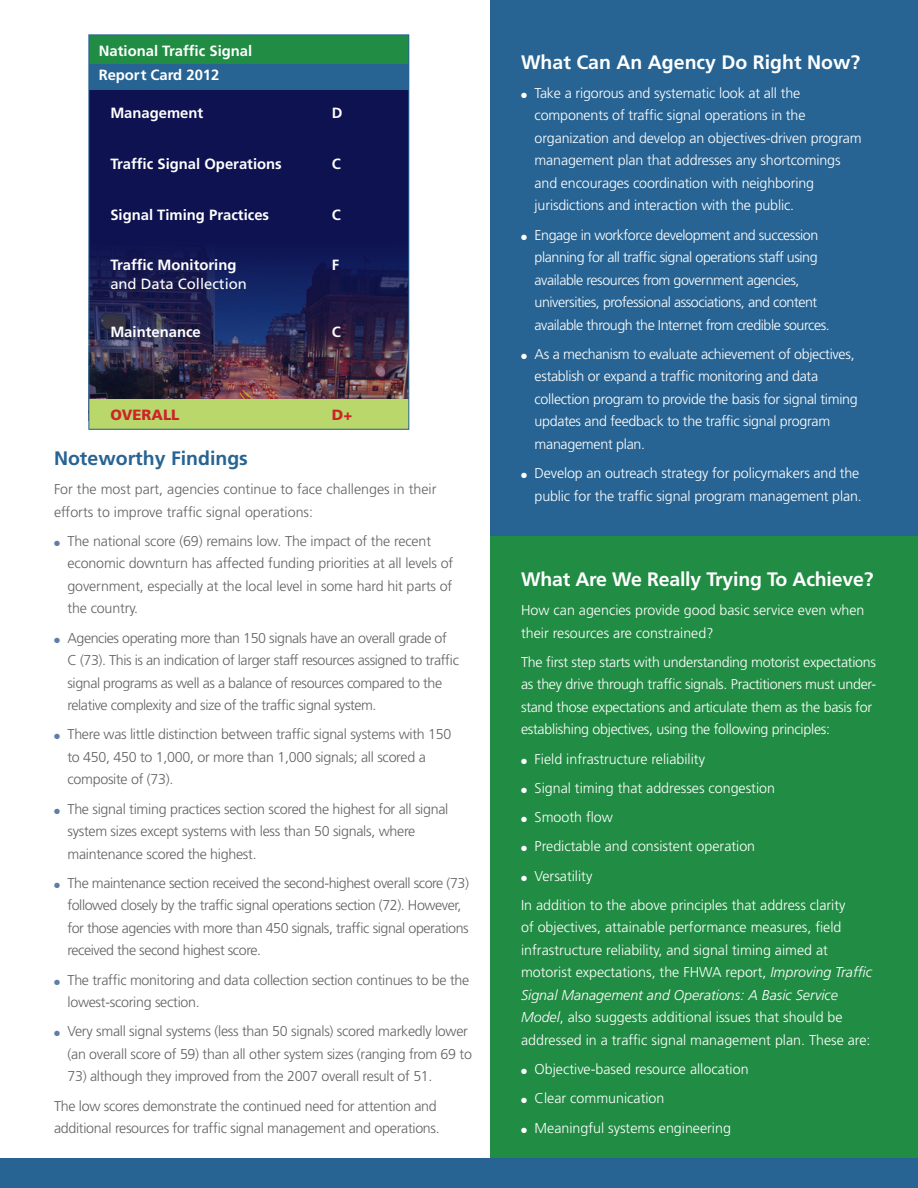
<style>
.page{position:relative;width:918px;height:1188px;background:#fff}
.page>*{position:absolute;margin:0;border:0;box-sizing:border-box;transform-origin:0 0}
.t1{font:700 19.5px "Frutiger";letter-spacing:-.01em;color:#fff}
.t2{font:700 19.5px "Frutiger";color:#276493}
.T{font:700 14.85px "Frutiger";color:#fff}
.T-2{font:14.85px "Frutiger";color:#fff}
.T-3{font:900 14.85px "Frutiger";color:#cc242b}
.Bullet{font:300 14.25px/22.5px "Frutiger";letter-spacing:-.02em;color:#636366}
.Bullet_2{font:300 14.25px/22.5px "Frutiger";letter-spacing:-.01em;color:#fff}
.T-4{font:300 14.25px/22.5px "Frutiger";color:#fff}
.Bullet_2-2{font:300 14.25px/22.5px "Frutiger";letter-spacing:-.03em;color:#fff}
.T-5{font:300 14.25px/22.5px "Frutiger";letter-spacing:-.02em;color:#fff}
.T-6{font:300 14.25px/22.5px "Frutiger";letter-spacing:-.02em;color:#636366}
.T-7{font:300 14.25px/22.5px "Frutiger";color:#636366}
.s1{color:#5f7ea6}
.s2{font-style:italic}
</style>
<div class="page">
<div style="left:490px;top:531px;width:428px;height:645px;background:#218c43"></div>
<div style="left:490px;top:0;width:428px;height:536px;background:#276493"></div>
<div style="left:0;top:1159px;width:918px;height:29px;background:#276493"></div>
<div style="left:89px;top:87px;width:320px;height:334px;background:#0e1250"></div>
<img style="left:91px;top:258px;width:316px;height:141px">
<div style="left:89px;top:35px;width:320px;height:55px;background:#218c43"></div>
<div style="left:89px;top:65px;width:320px;height:25px;background:#276493"></div>
<div style="left:89px;top:399px;width:320px;height:30px;background:#b9d76a"></div>
<div style="left:89px;top:35px;width:320px;height:395px;border:1px solid #276493"></div>
<p class="T" style="left:99px;top:42px;width:155px">National Traffic Signal</p>
<p class="T" style="left:99px;top:66px;width:122px">Report Card 2012</p>
<p class="T" style="left:110px;top:105px;width:95px">Management</p>
<p class="T" style="left:332px;top:105px;width:12px">D</p>
<p class="T" style="left:110px;top:155px;width:173px">Traffic Signal Operations</p>
<p class="T" style="left:332px;top:155px;width:11px">C</p>
<p class="T" style="left:110px;top:206px;width:160px">Signal Timing Practices</p>
<p class="T" style="left:332px;top:206px;width:11px">C</p>
<p class="T" style="left:110px;top:257px;width:128px">Traffic Monitoring</p>
<p class="T" style="left:332px;top:257px;width:9px">F</p>
<p class="T-2" style="left:110px;top:276px;width:138px">and Data Collection</p>
<p class="T" style="left:110px;top:324px;width:92px">Maintenance</p>
<p class="T" style="left:332px;top:324px;width:11px">C</p>
<p class="T-3" style="left:110px;top:406px;width:71px">OVERALL</p>
<p class="T-3" style="left:332px;top:406px;width:22px">D+</p>
<h1 class="t2" style="left:54px;top:447px;width:195px">Noteworthy Findings</h1>
<p class="T-7" style="left:54px;top:478px;width:384px">For the most part, agencies continue to face challenges in their efforts to improve traffic signal operations:</p>
<p class="Bullet" style="left:68px;top:530px;width:387px;text-indent:-14px"><span class="s1">●</span> The national score (69) remains low. The impact of the recent economic downturn has affected funding priorities at all levels of government, especially at the local level in some hard hit parts of the country.</p>
<p class="Bullet" style="left:68px;top:627px;width:393px;text-indent:-14px"><span class="s1">●</span> Agencies operating more than 150 signals have an overall grade of C (73). This is an indication of larger staff resources assigned to traffic signal programs as well as a balance of resources compared to the relative complexity and size of the traffic signal system.</p>
<p class="Bullet" style="left:68px;top:724px;width:385px;text-indent:-14px"><span class="s1">●</span> There was little distinction between traffic signal systems with 150 to 450, 450 to 1,000, or more than 1,000 signals; all scored a composite of (73).</p>
<p class="Bullet" style="left:68px;top:798px;width:382px;text-indent:-14px"><span class="s1">●</span> The signal timing practices section scored the highest for all signal system sizes except systems with less than 50 signals, where maintenance scored the highest.</p>
<p class="Bullet" style="left:68px;top:872px;width:403px;text-indent:-14px"><span class="s1">●</span> The maintenance section received the second-highest overall score (73) followed closely by the traffic signal operations section (72). However, for those agencies with more than 450 signals, traffic signal operations received the second highest score.</p>
<p class="Bullet" style="left:68px;top:969px;width:403px;text-indent:-14px"><span class="s1">●</span> The traffic monitoring and data collection section continues to be the lowest-scoring section.</p>
<p class="Bullet" style="left:54px;top:1021px;width:419px;text-align:right"><span class="s1">●</span> Very small signal systems (less than 50 signals) scored markedly lower (an overall score of 59) than all other system sizes (ranging from 69 to</p>
<p class="Bullet" style="left:68px;top:1066px;width:367px">73) although they improved from the 2007 overall result of 51.</p>
<p class="T-6" style="left:54px;top:1095px;width:387px">The low scores demonstrate the continued need for attention and additional resources for traffic signal management and operations.</p>
<h1 class="t1" style="left:521px;top:50px;width:341px">What Can An Agency Do Right Now?</h1>
<p class="Bullet_2" style="left:535px;top:82px;width:329px;text-indent:-14px">● Take a rigorous and systematic look at all the components of traffic signal operations in the organization and develop an objectives-driven program management plan that addresses any shortcomings and encourages coordination with neighboring jurisdictions and interaction with the public.</p>
<p class="Bullet_2-2" style="left:535px;top:224px;width:297px;text-indent:-14px">● Engage in workforce development and succession planning for all traffic signal operations staff using available resources from government agencies, universities, professional associations, and content available through the Internet from credible sources.</p>
<p class="Bullet_2" style="left:535px;top:343px;width:325px;text-indent:-14px">● As a mechanism to evaluate achievement of objectives, establish or expand a traffic monitoring and data collection program to provide the basis for signal timing updates and feedback to the traffic signal program management plan.</p>
<p class="Bullet_2" style="left:521px;top:462px;width:342px;text-align:right">● Develop an outreach strategy for policymakers and the public for the traffic signal program management plan.</p>
<h1 class="t1" style="left:521px;top:568px;width:354px">What Are We Really Trying To Achieve?</h1>
<p class="T-4" style="left:521px;top:599px;width:345px">How can agencies provide good basic service even when their resources are constrained?</p>
<p class="T-5" style="left:521px;top:651px;width:357px">The first step starts with understanding motorist expectations as they drive through traffic signals. Practitioners must under&shy;stand those expectations and articulate them as the basis for establishing objectives, using the following principles:</p>
<p class="Bullet_2" style="left:521px;top:748px;width:185px">● Field infrastructure reliability</p>
<p class="Bullet_2" style="left:521px;top:777px;width:255px">● Signal timing that addresses congestion</p>
<p class="Bullet_2" style="left:521px;top:806px;width:93px">● Smooth flow</p>
<p class="Bullet_2" style="left:521px;top:835px;width:236px">● Predictable and consistent operation</p>
<p class="Bullet_2" style="left:521px;top:865px;width:73px">● Versatility</p>
<p class="T-4" style="left:521px;top:894px;width:352px">In addition to the above principles that address clarity<br>of objectives, attainable performance measures, field infrastructure reliability, and signal timing aimed at motorist expectations, the FHWA report, <span class="s2">Improving Traffic Signal Management and Operations: A Basic Service Model</span>, also suggests additional issues that should be addressed in a traffic signal management plan. These are:</p>
<p class="Bullet_2" style="left:521px;top:1058px;width:229px">● Objective-based resource allocation</p>
<p class="Bullet_2" style="left:521px;top:1087px;width:145px">● Clear communication</p>
<p class="Bullet_2" style="left:521px;top:1117px;width:211px">● Meaningful systems engineering</p>
</div>
